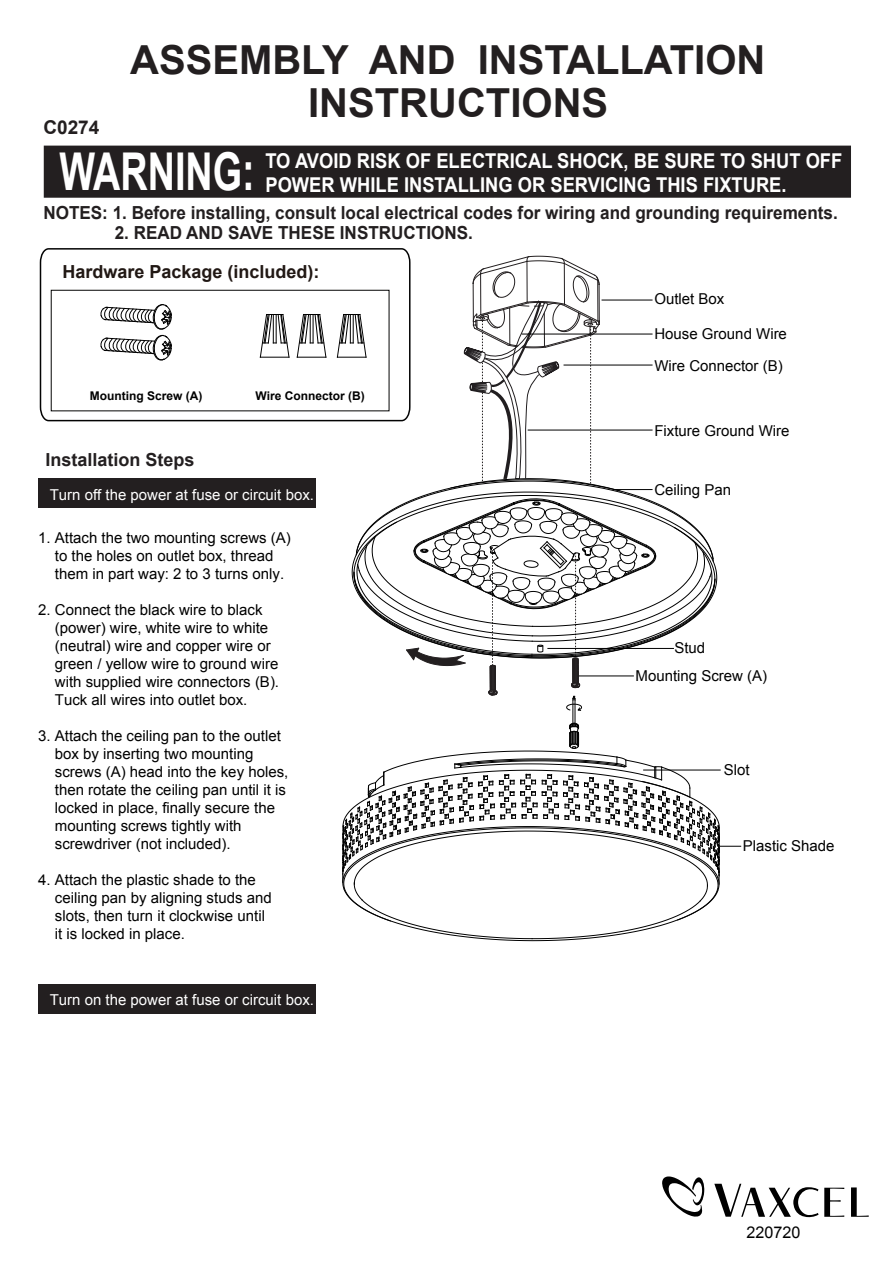
<style>
.page{position:relative;width:893px;height:1263px;background:#fff}
.page>*{position:absolute;margin:0;border:0;box-sizing:border-box;transform-origin:0 0}
.t1{font:700 52.2px "Arial";color:#fff;scale:.72 1}
.t2{font:700 40.05px/42.6px "Arial";color:#231f20;text-align:center}
.t3{font:700 20.4px/24.6px "Arial";color:#fff;scale:.9 1}
.t4{font:700 19.05px "Arial";color:#231f20}
.t5{font:700 18px "Arial";color:#231f20;scale:.95 1}
.t6{font:700 18px "Arial";color:#211814}
.t7{font:700 18px "Arial";color:#231f20}
.t8{font:16.2px "Arial";color:#000}
.t9{font:15px/18px "Arial";color:#000}
.t10{font:15px "Arial";color:#fff}
.t11{font:700 12px "Arial";color:#000}
</style>
<div class="page">
<div style="left:44px;top:146px;width:807px;height:52px;background:#231f20"></div>
<svg style="left:39px;top:248px;width:371px;height:174px"></svg>
<svg style="left:101px;top:304px;width:71px;height:25px"></svg>
<svg style="left:101px;top:335px;width:71px;height:25px"></svg>
<svg style="left:297px;top:314px;width:29px;height:44px"></svg>
<svg style="left:260px;top:314px;width:29px;height:44px"></svg>
<div style="left:39px;top:479px;width:277px;height:29px;background:#231f20"></div>
<div style="left:39px;top:984px;width:277px;height:29px;background:#231f20"></div>
<svg style="left:851px;top:1187px;width:18px;height:30px"></svg>
<svg style="left:714px;top:1184px;width:130px;height:33px"></svg>
<svg style="left:662px;top:1176px;width:43px;height:41px"></svg>
<svg style="left:337px;top:256px;width:404px;height:685px"></svg>
<h2 class="t2" style="left:130px;top:40px;width:637px">ASSEMBLY AND INSTALLATION<br>INSTRUCTIONS</h2>
<p class="t4" style="left:43px;top:115px;width:58px">C0274</p>
<h1 class="t1" style="left:60px;top:137px;width:273px">WARNING:</h1>
<h3 class="t3" style="left:265px;top:149px;width:643px">TO AVOID RISK OF ELECTRICAL SHOCK, BE SURE TO SHUT OFF<br>POWER WHILE INSTALLING OR SERVICING THIS FIXTURE.</h3>
<p class="t5" style="left:43px;top:201px;width:838px">NOTES: 1. Before installing, consult local electrical codes for wiring and grounding requirements.</p>
<p class="t5" style="left:115px;top:221px;width:379px">2. READ AND SAVE THESE INSTRUCTIONS.</p>
<p class="t6" style="left:62px;top:260px;width:259px">Hardware Package (included):</p>
<p class="t11" style="left:90px;top:387px;width:114px">Mounting Screw (A)</p>
<p class="t11" style="left:255px;top:387px;width:111px">Wire Connector (B)</p>
<p class="t7" style="left:46px;top:447px;width:151px">Installation Steps</p>
<p class="t10" style="left:50px;top:484px;width:266px">Turn off the power at fuse or circuit box.</p>
<p class="t9" style="left:55px;top:529px;width:237px;text-indent:-17px">1. Attach the two mounting screws (A) to the holes on outlet box, thread them in part way: 2 to 3 turns only.</p>
<p class="t9" style="left:55px;top:601px;width:226px;text-indent:-17px">2. Connect the black wire to black (power) wire, white wire to white (neutral) wire and copper wire or green / yellow wire to ground wire with supplied wire connectors (B).<br>Tuck all wires into outlet box.</p>
<p class="t9" style="left:55px;top:727px;width:235px;text-indent:-17px">3. Attach the ceiling pan to the outlet box by inserting two mounting screws (A) head into the key holes, then rotate the ceiling pan until it is locked in place, finally secure the mounting screws tightly with screwdriver (not included).</p>
<p class="t9" style="left:55px;top:871px;width:218px;text-indent:-17px">4. Attach the plastic shade to the ceiling pan by aligning studs and slots, then turn it clockwise until it is locked in place.</p>
<p class="t10" style="left:50px;top:990px;width:266px">Turn on the power at fuse or circuit box.</p>
<p class="t9" style="left:654px;top:290px;width:72px">Outlet Box</p>
<p class="t9" style="left:654px;top:325px;width:134px">House Ground Wire</p>
<p class="t9" style="left:654px;top:356px;width:130px">Wire Connector (B)</p>
<p class="t9" style="left:654px;top:421px;width:137px">Fixture Ground Wire</p>
<p class="t9" style="left:654px;top:481px;width:78px">Ceiling Pan</p>
<p class="t9" style="left:636px;top:634px;width:133px;line-height:27.9px;text-indent:39px">Stud<br>Mounting Screw (A)</p>
<p class="t9" style="left:724px;top:761px;width:27px">Slot</p>
<p class="t9" style="left:743px;top:837px;width:93px">Plastic Shade</p>
<p class="t8" style="left:747px;top:1222px;width:55px">220720</p>
</div>
